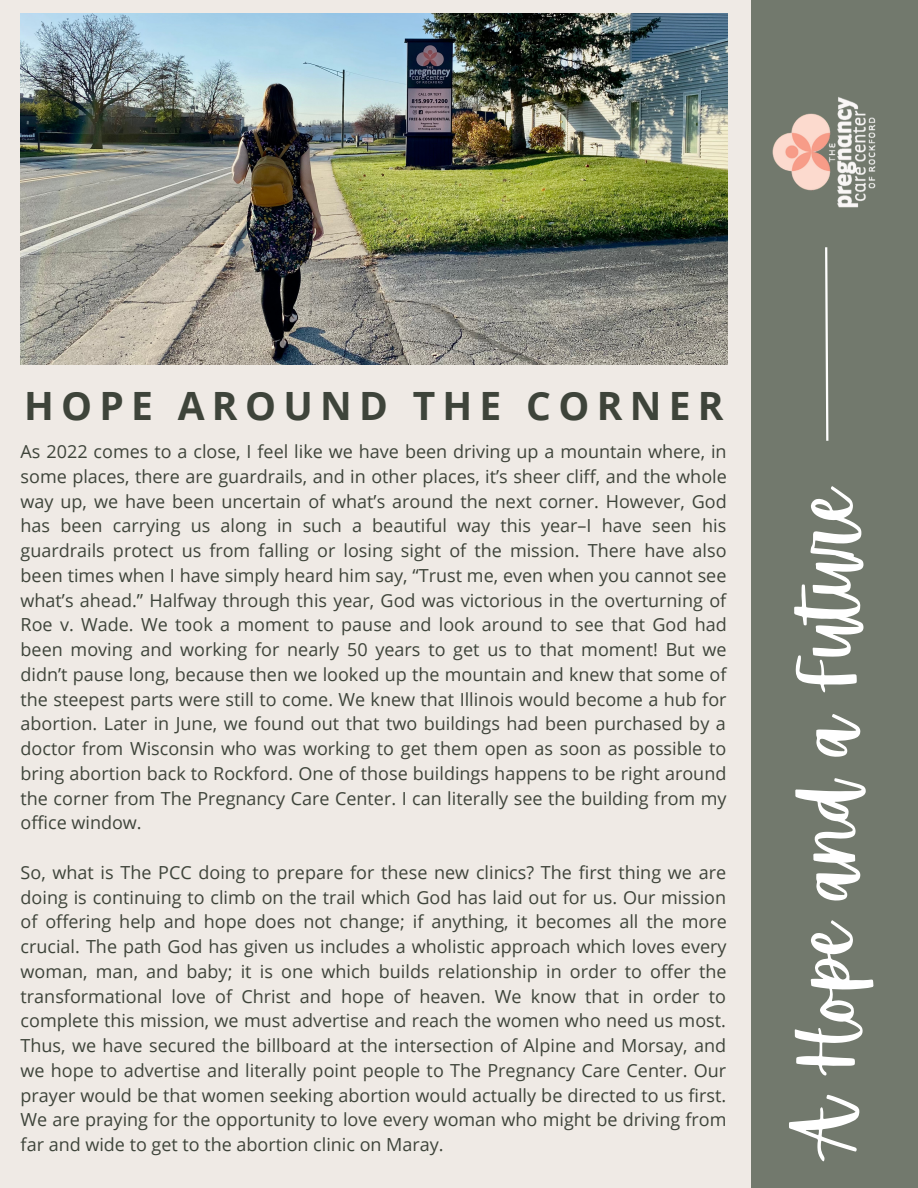
<style>
.page{position:relative;width:918px;height:1188px;background:#efeae5}
.page>*{position:absolute;margin:0;border:0;box-sizing:border-box;transform-origin:0 0}
.t1{font:76.5px "Apricots";color:#fff}
.t2{font:700 39px "Open Sans";letter-spacing:.19em;color:#3e443a}
.t3{font:18px/24.8px "Open Sans";color:#3e443a;text-align:justify}
</style>
<div class="page">
<div style="left:751px;top:0;width:167px;height:1188px;background:#72796d"></div>
<img style="left:21px;top:13px;width:706px;height:351px">
<img style="left:772px;top:97px;width:104px;height:111px">
<svg style="left:825px;top:247px;width:4px;height:194px"></svg>
<h2 class="t2" style="left:24px;top:379px;width:701px">HOPE AROUND THE CORNER</h2>
<p class="t3" style="left:21px;top:439px;width:708px">As 2022 comes to a close, I feel like we have been driving up a mountain where, in some places, there are guardrails, and in other places, it’s sheer cliff, and the whole way up, we have been uncertain of what’s around the next corner. However, God has been carrying us along in such a beautiful way this year–I have seen his guardrails protect us from falling or losing sight of the mission. There have also been times when I have simply heard him say, “Trust me, even when you cannot see what’s ahead.” Halfway through this year, God was victorious in the overturning of Roe v. Wade. We took a moment to pause and look around to see that God had been moving and working for nearly 50 years to get us to that moment! But we didn’t pause long, because then we looked up the mountain and knew that some of the steepest parts were still to come. We knew that Illinois would become a hub for abortion. Later in June, we found out that two buildings had been purchased by a doctor from Wisconsin who was working to get them open as soon as possible to bring abortion back to Rockford. One of those buildings happens to be right around the corner from The Pregnancy Care Center. I can literally see the building from my office window.</p>
<p class="t3" style="left:21px;top:860px;width:708px">So, what is The PCC doing to prepare for these new clinics? The first thing we are doing is continuing to climb on the trail which God has laid out for us. Our mission of offering help and hope does not change; if anything, it becomes all the more crucial. The path God has given us includes a wholistic approach which loves every woman, man, and baby; it is one which builds relationship in order to offer the transformational love of Christ and hope of heaven. We know that in order to complete this mission, we must advertise and reach the women who need us most.<br>Thus, we have secured the billboard at the intersection of Alpine and Morsay, and we hope to advertise and literally point people to The Pregnancy Care Center. Our prayer would be that women seeking abortion would actually be directed to us first.<br>We are praying for the opportunity to love every woman who might be driving from far and wide to get to the abortion clinic on Maray.</p>
<h1 class="t1" style="left:783px;top:1155px;width:672px;rotate:-90deg">A Hope and a Future</h1>
</div>
